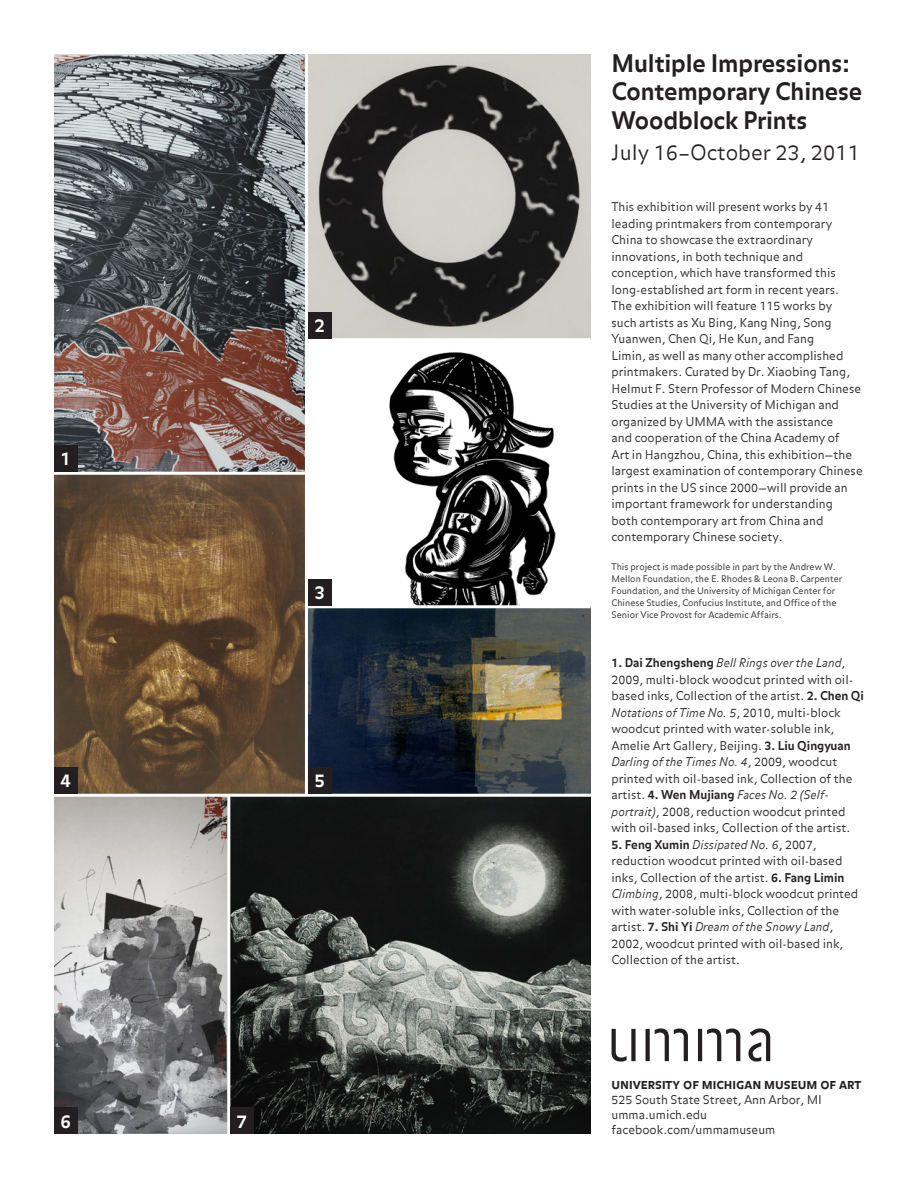
<style>
.page{position:relative;width:918px;height:1188px;background:#fff}
.page>*{position:absolute;margin:0;border:0;box-sizing:border-box;transform-origin:0 0}
.t1{font:700 24px/28.5px "Balance";letter-spacing:-.005em;color:#231f20}
.t2{font:300 21px "Balance";color:#231f20}
.t3{font:700 18px "Balance";color:#fff}
.t4{font:14.25px "Balance Bold Caps";color:#231f20}
.t5{font:300 12px/16.5px "Balance";color:#231f20}
.t6{font:300 9px/12px "Balance";color:#231f20}
.s1{font-weight:700}
.s2{font-style:italic}
</style>
<div class="page">
<img style="left:54px;top:54px;width:251px;height:740px">
<img style="left:54px;top:797px;width:537px;height:337px">
<img style="left:308px;top:54px;width:283px;height:284px">
<img style="left:308px;top:608px;width:283px;height:186px">
<img style="left:389px;top:352px;width:167px;height:253px">
<hr style="left:19px;top:472px;width:286px;height:3px;background:#fff">
<hr style="left:227px;top:795px;width:3px;height:339px;background:#fff">
<svg style="left:612px;top:1029px;width:24px;height:33px"></svg>
<svg style="left:698px;top:1028px;width:42px;height:33px"></svg>
<svg style="left:646px;top:1028px;width:42px;height:33px"></svg>
<svg style="left:748px;top:1028px;width:22px;height:34px"></svg>
<div style="left:54px;top:446px;width:23px;height:26px;background:#231f20"></div>
<div style="left:308px;top:312px;width:23px;height:26px;background:#231f20"></div>
<div style="left:308px;top:579px;width:23px;height:26px;background:#231f20"></div>
<div style="left:54px;top:768px;width:23px;height:26px;background:#231f20"></div>
<div style="left:308px;top:768px;width:23px;height:26px;background:#231f20"></div>
<div style="left:54px;top:1108px;width:23px;height:26px;background:#231f20"></div>
<div style="left:230px;top:1108px;width:24px;height:26px;background:#231f20"></div>
<p class="t3" style="left:60px;top:448px;width:12px">1</p>
<p class="t3" style="left:314px;top:315px;width:12px">2</p>
<p class="t3" style="left:314px;top:582px;width:12px">3</p>
<p class="t3" style="left:60px;top:770px;width:12px">4</p>
<p class="t3" style="left:314px;top:770px;width:12px">5</p>
<p class="t3" style="left:60px;top:1111px;width:12px">6</p>
<p class="t3" style="left:237px;top:1111px;width:12px">7</p>
<p class="t1" style="left:612px;top:50px;width:252px">Multiple Impressions:<br>Contemporary Chinese<br>Woodblock Prints</p>
<p class="t2" style="left:612px;top:140px;width:250px">July 16–October 23, 2011</p>
<p class="t5" style="left:612px;top:199px;width:253px">This exhibition will present works by 41 leading printmakers from contemporary China to showcase the extraordinary innovations, in both technique and conception, which have transformed this long-established art form in recent years.<br>The exhibition will feature 115 works by<br>such artists as Xu Bing, Kang Ning, Song Yuanwen, Chen Qi, He Kun, and Fang<br>Limin, as well as many other accomplished printmakers. Curated by Dr. Xiaobing Tang, Helmut F. Stern Professor of Modern Chinese Studies at the University of Michigan and organized by UMMA with the assistance<br>and cooperation of the China Academy of<br>Art in Hangzhou, China, this exhibition—the largest examination of contemporary Chinese prints in the US since 2000—will provide an important framework for understanding<br>both contemporary art from China and contemporary Chinese society.</p>
<p class="t6" style="left:612px;top:561px;width:232px">This project is made possible in part by the Andrew W.<br>Mellon Foundation, the E. Rhodes &amp; Leona B. Carpenter Foundation, and the University of Michigan Center for Chinese Studies, Confucius Institute, and Office of the Senior Vice Provost for Academic Affairs.</p>
<p class="t5" style="left:612px;top:655px;width:254px"><span class="s1">1. Dai Zhengsheng</span> <span class="s2">Bell Rings over the Land</span>, 2009, multi-block woodcut printed with oil&shy;based inks, Collection of the artist. <span class="s1">2. Chen Qi </span><span class="s2">Notations of Time No. 5</span>, 2010, multi-block woodcut printed with water-soluble ink, Amelie Art Gallery, Beijing. <span class="s1">3. Liu Qingyuan </span><span class="s2">Darling of the Times No. 4</span>, 2009, woodcut printed with oil-based ink, Collection of the artist. <span class="s1">4. Wen Mujiang</span> <span class="s2">Faces No. 2 (Self&shy;portrait)</span>, 2008, reduction woodcut printed with oil-based inks, Collection of the artist.</p>
<p class="t5" style="left:612px;top:837px;width:248px"><span class="s1">5. Feng Xumin</span> <span class="s2">Dissipated No. 6</span>, 2007, reduction woodcut printed with oil-based inks, Collection of the artist. <span class="s1">6. Fang Limin </span><span class="s2">Climbing</span>, 2008, multi-block woodcut printed with water-soluble inks, Collection of the artist. <span class="s1">7. Shi Yi</span> <span class="s2">Dream of the Snowy Land</span>, 2002, woodcut printed with oil-based ink, Collection of the artist.</p>
<p class="t4" style="left:612px;top:1076px;width:251px">university of michigan museum of art</p>
<p class="t5" style="left:612px;top:1093px;width:212px">525 South State Street, Ann Arbor, MI</p>
<p class="t5" style="left:612px;top:1108px;width:97px">umma.umich.edu</p>
<p class="t5" style="left:612px;top:1123px;width:165px">facebook.com/ummamuseum</p>
</div>
